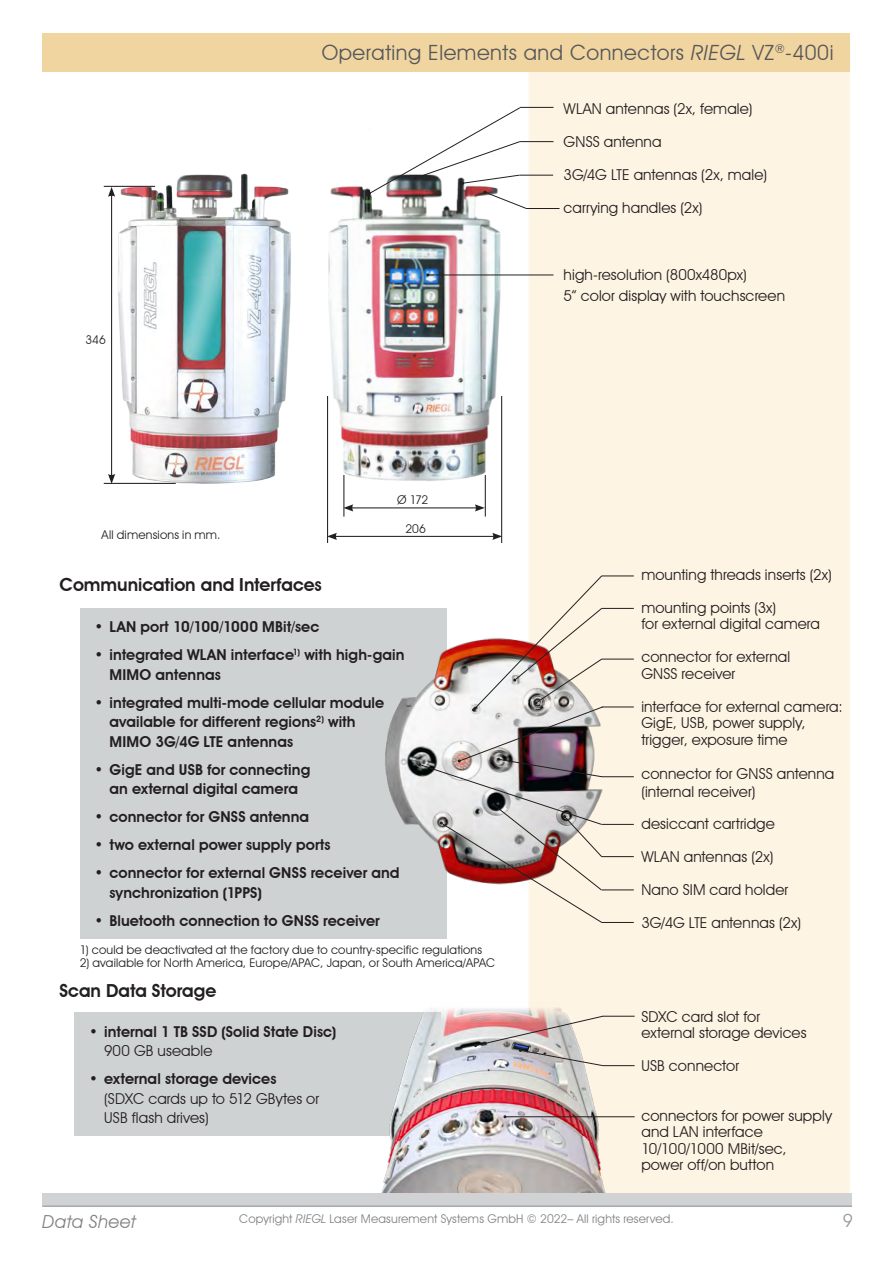
<style>
.page{position:relative;width:893px;height:1263px;background:#fff}
.page>*{position:absolute;margin:0;border:0;box-sizing:border-box;transform-origin:0 0}
.t1{font:21px "Avant Garde IT Cby BT";letter-spacing:.025em;color:#57585a}
.t2{font:600 18px "Avant Garde IT Cby BT";color:#231f20}
.t3{font:italic 18px "Avant Garde IT Cby BT";letter-spacing:.02em;color:#808285}
.t4{font:18px "Avant Garde IT Cby BT";color:#97999c}
.t5{font:15px/16.5px "Avant Garde IT Cby BT";letter-spacing:.01em;color:#231f20}
.t6{font:600 15px/19.5px "Avant Garde IT Cby BT";letter-spacing:.005em;color:#231f20}
.t7{font:12px "Avant Garde IT Cby BT";letter-spacing:.015em;color:#231f20}
.t8{font:12px "Avant Garde IT Cby BT";letter-spacing:.015em;color:#808285}
.s1{font-style:italic}
</style>
<div class="page">
<div style="left:528px;top:39px;width:322px;height:1159px;background:#fef4e4"></div>
<hr style="left:43px;top:1205px;width:807px;height:2px;background:#a8a9ad">
<div style="left:43px;top:33px;width:807px;height:38px;background:#f1d5a1"></div>
<div style="left:80px;top:608px;width:366px;height:330px;background:#cfd2d2"></div>
<img style="left:385px;top:658px;width:249px;height:233px">
<div style="left:74px;top:1013px;width:367px;height:123px;background:#cfd2d2"></div>
<img style="left:378px;top:1002px;width:232px;height:192px">
<img style="left:103px;top:173px;width:188px;height:311px">
<hr style="left:104px;top:186px;width:51px;height:1px;background:#231f20">
<hr style="left:104px;top:483px;width:72px;height:1px;background:#231f20">
<hr style="left:111px;top:194px;width:1px;height:282px;background:#231f20">
<svg style="left:108px;top:187px;width:7px;height:10px"></svg>
<svg style="left:108px;top:474px;width:7px;height:10px"></svg>
<hr style="left:335px;top:536px;width:160px;height:1px;background:#231f20">
<svg style="left:328px;top:533px;width:9px;height:7px"></svg>
<svg style="left:492px;top:533px;width:9px;height:7px"></svg>
<hr style="left:351px;top:507px;width:126px;height:1px;background:#231f20">
<svg style="left:344px;top:504px;width:9px;height:7px"></svg>
<svg style="left:475px;top:504px;width:10px;height:7px"></svg>
<img style="left:328px;top:104px;width:216px;height:380px">
<hr style="left:327px;top:396px;width:1px;height:147px;background:#231f20">
<hr style="left:501px;top:396px;width:1px;height:147px;background:#231f20">
<hr style="left:485px;top:475px;width:1px;height:42px;background:#231f20">
<hr style="left:343px;top:475px;width:1px;height:42px;background:#231f20">
<hr style="left:428px;top:275px;width:125px;height:1px;background:#231f20">
<hr style="left:603px;top:1016px;width:32px;height:1px;background:#231f20">
<hr style="left:602px;top:576px;width:32px;height:1px;background:#231f20">
<hr style="left:602px;top:608px;width:32px;height:1px;background:#231f20">
<hr style="left:602px;top:659px;width:32px;height:1px;background:#231f20">
<hr style="left:602px;top:707px;width:32px;height:1px;background:#231f20">
<hr style="left:602px;top:776px;width:32px;height:1px;background:#231f20">
<hr style="left:602px;top:824px;width:32px;height:1px;background:#231f20">
<hr style="left:602px;top:856px;width:32px;height:1px;background:#231f20">
<hr style="left:602px;top:889px;width:32px;height:1px;background:#231f20">
<hr style="left:602px;top:922px;width:32px;height:1px;background:#231f20">
<hr style="left:603px;top:1065px;width:32px;height:1px;background:#231f20">
<img style="left:474px;top:1015px;width:130px;height:51px">
<hr style="left:505px;top:1116px;width:130px;height:1px;background:#231f20">
<hr style="left:520px;top:107px;width:33px;height:1px;background:#231f20">
<hr style="left:520px;top:141px;width:33px;height:1px;background:#231f20">
<hr style="left:520px;top:175px;width:33px;height:1px;background:#231f20">
<svg style="left:368px;top:107px;width:159px;height:102px"></svg>
<hr style="left:526px;top:208px;width:33px;height:1px;background:#231f20">
<svg style="left:418px;top:575px;width:186px;height:348px"></svg>
<div style="left:44px;top:1194px;width:808px;height:13px;background:#d1d2d4"></div>
<hr style="left:44px;top:1205px;width:808px;height:2px;background:#a8a9ad">
<h1 class="t1" style="left:322px;top:40px;width:513px">Operating Elements and Connectors <span class="s1">RIEGL</span> VZ<sup>®</sup>-400i</h1>
<p class="t5" style="left:564px;top:100px;width:190px">WLAN antennas (2x, female)</p>
<p class="t5" style="left:564px;top:133px;width:99px">GNSS antenna</p>
<p class="t5" style="left:564px;top:166px;width:205px">3G/4G LTE antennas (2x, male)</p>
<p class="t5" style="left:564px;top:199px;width:140px">carrying handles (2x)</p>
<p class="t7" style="left:85px;top:332px;width:22px">346</p>
<p class="t7" style="left:102px;top:527px;width:120px">All dimensions in mm.</p>
<p class="t2" style="left:60px;top:574px;width:264px">Communication and Interfaces</p>
<p class="t7" style="left:397px;top:492px;width:33px">Ø 172</p>
<p class="t7" style="left:405px;top:521px;width:22px">206</p>
<p class="t6" style="left:95px;top:617px;width:226px">• LAN port 10/100/1000 MBit/sec</p>
<p class="t6" style="left:109px;top:645px;width:297px;text-indent:-15px">• integrated WLAN interface<sup>1)</sup> with high-gain<br>MIMO antennas</p>
<p class="t6" style="left:109px;top:692px;width:276px;text-indent:-15px">• integrated multi-mode cellular module available for different regions<sup>2)</sup> with<br>MIMO 3G/4G LTE antennas</p>
<p class="t6" style="left:95px;top:759px;width:217px;text-align:center">• GigE and USB for connecting an external digital camera</p>
<p class="t6" style="left:95px;top:807px;width:216px">• connector for GNSS antenna</p>
<p class="t6" style="left:95px;top:835px;width:238px">• two external power supply ports</p>
<p class="t6" style="left:109px;top:863px;width:292px;text-indent:-15px">• connector for external GNSS receiver and synchronization (1PPS)</p>
<p class="t6" style="left:95px;top:910px;width:287px">• Bluetooth connection to GNSS receiver</p>
<p class="t7" style="left:80px;top:942px;width:404px">1) could be deactivated at the factory due to country-specific regulations</p>
<p class="t7" style="left:80px;top:955px;width:417px">2) available for North America, Europe/APAC, Japan, or South America/APAC</p>
<p class="t2" style="left:60px;top:979px;width:158px">Scan Data Storage</p>
<p class="t6" style="left:89px;top:1022px;width:249px">• internal 1 TB SSD (Solid State Disc)</p>
<p class="t5" style="left:104px;top:1042px;width:110px">900 GB useable</p>
<p class="t6" style="left:89px;top:1069px;width:189px">• external storage devices</p>
<p class="t5" style="left:104px;top:1088px;width:217px;line-height:19.5px">(SDXC cards up to 512 GBytes or<br>USB flash drives)</p>
<p class="t5" style="left:564px;top:264px;width:223px;line-height:21px">high-resolution (800x480px)<br>5” color display with touchscreen</p>
<p class="t5" style="left:641px;top:566px;width:192px">mounting threads inserts (2x)</p>
<p class="t5" style="left:641px;top:599px;width:180px">mounting points (3x)<br>for external digital camera</p>
<p class="t5" style="left:641px;top:649px;width:150px">connector for external<br>GNSS receiver</p>
<p class="t5" style="left:641px;top:698px;width:203px">interface for external camera:<br>GigE, USB, power supply, trigger, exposure time</p>
<p class="t5" style="left:641px;top:765px;width:194px;line-height:18px">connector for GNSS antenna (internal receiver)</p>
<p class="t5" style="left:641px;top:807px;width:135px;line-height:33px">desiccant cartridge<br>WLAN antennas (2x)</p>
<p class="t5" style="left:641px;top:881px;width:148px">Nano SIM card holder</p>
<p class="t5" style="left:641px;top:914px;width:161px">3G/4G LTE antennas (2x)</p>
<p class="t5" style="left:641px;top:1008px;width:167px">SDXC card slot for external storage devices</p>
<p class="t5" style="left:641px;top:1057px;width:99px">USB connector</p>
<p class="t5" style="left:641px;top:1107px;width:192px">connectors for power supply and LAN interface<br>10/100/1000 MBit/sec, power off/on button</p>
<p class="t3" style="left:43px;top:1211px;width:95px">Data Sheet</p>
<p class="t8" style="left:239px;top:1211px;width:436px">Copyright <span class="s1">RIEGL</span> Laser Measurement Systems GmbH © 2022– All rights reserved.</p>
<p class="t4" style="left:843px;top:1210px;width:12px">9</p>
</div>
